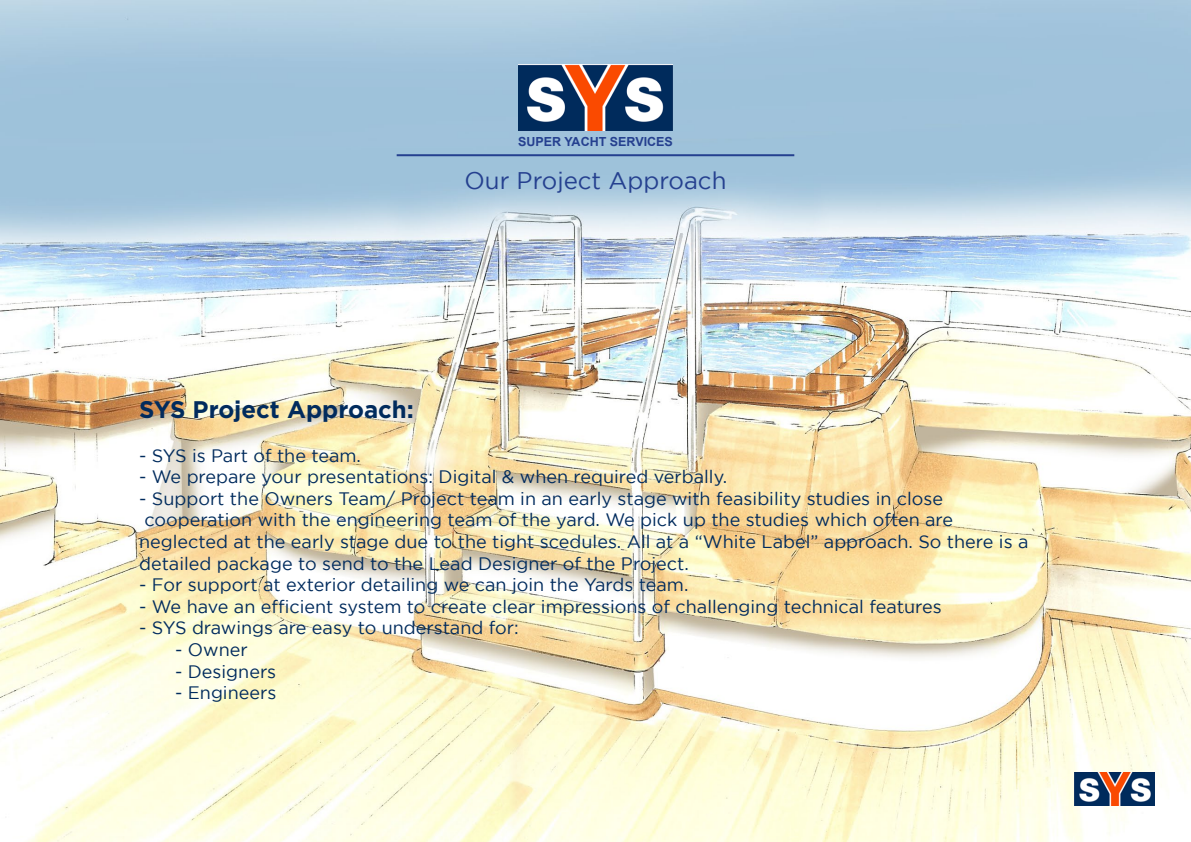
<style>
.page{position:relative;width:1191px;height:842px;background:#fff}
.page>*{position:absolute;margin:0;border:0;box-sizing:border-box;transform-origin:0 0}
.t1{font:700 24px "Gotham";color:#012b5d}
.t2{font:24px "Gotham";color:#25408f}
.t3{font:18px/21.6px "Gotham";color:#012b5d}
.t4{font:700 12.5px "Arial";color:#25408f}
</style>
<div class="page">
<img style="left:0;top:0;width:1191px;height:842px">
<img style="left:1074px;top:772px;width:81px;height:34px">
<hr style="left:397px;top:154px;width:397px;height:2px;background:#25408f">
<img style="left:518px;top:65px;width:154px;height:65px">
<p class="t4" style="left:518px;top:133px;width:156px">SUPER YACHT SERVICES</p>
<h1 class="t2" style="left:464px;top:167px;width:263px">Our Project Approach</h1>
<h1 class="t1" style="left:139px;top:394px;width:276px">SYS Project Approach:</h1>
<p class="t3" style="left:139px;top:444px;width:223px">- SYS is Part of the team.</p>
<p class="t3" style="left:139px;top:466px;width:589px">- We prepare your presentations: Digital &amp; when required verbally.</p>
<p class="t3" style="left:139px;top:487px;width:891px">- Support the Owners Team/ Project team in an early stage with feasibility studies in close cooperation with the engineering team of the yard. We pick up the studies which often are neglected at the early stage due to the tight scedules. All at a “White Label” approach. So there is a detailed package to send to the Lead Designer of the Project.</p>
<p class="t3" style="left:139px;top:574px;width:551px">- For support at exterior detailing we can join the Yards team.</p>
<p class="t3" style="left:139px;top:595px;width:804px">- We have an efficient system to create clear impressions of challenging technical features</p>
<p class="t3" style="left:139px;top:617px;width:381px">- SYS drawings are easy to understand for:</p>
<p class="t3" style="left:175px;top:639px;width:74px">- Owner</p>
<p class="t3" style="left:175px;top:660px;width:103px">- Designers</p>
<p class="t3" style="left:175px;top:682px;width:103px">- Engineers</p>
</div>
